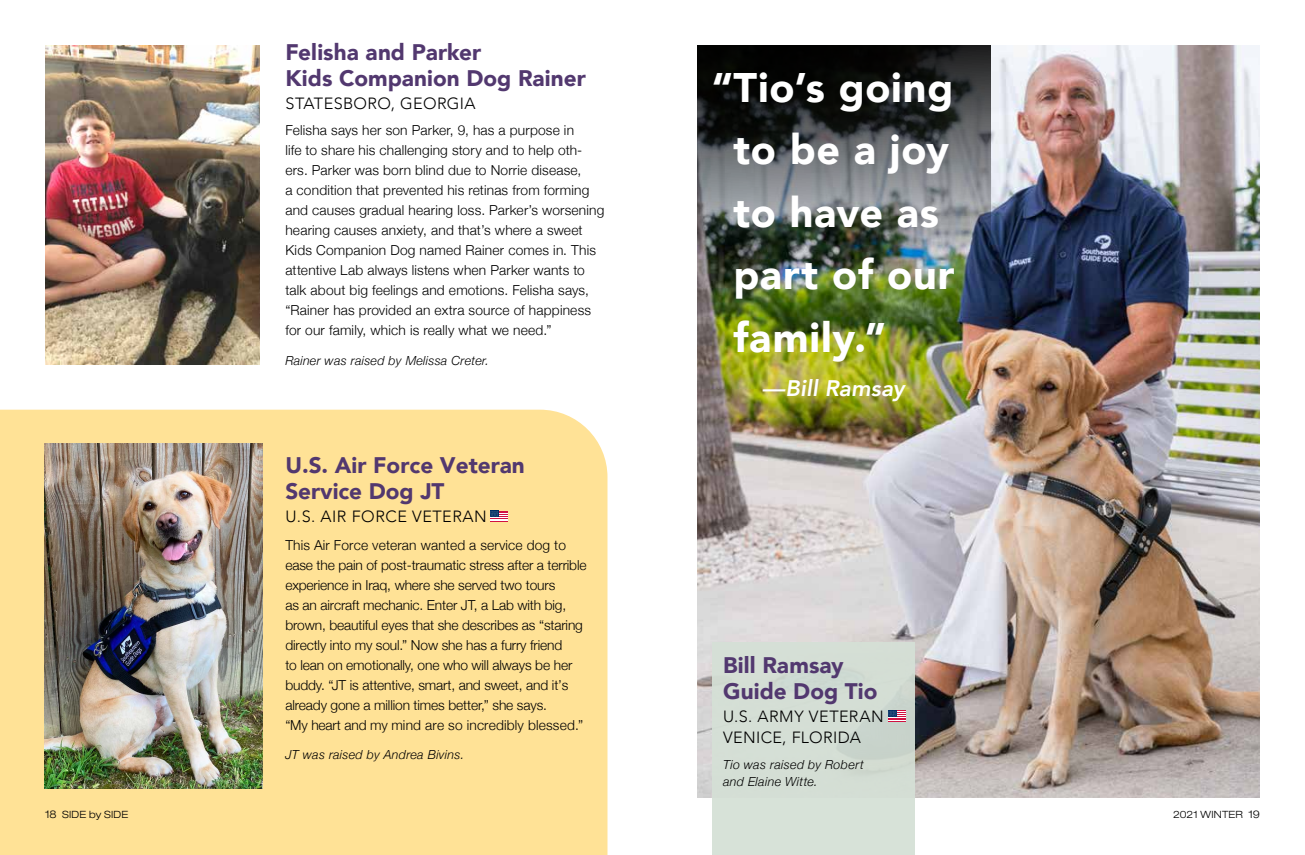
<style>
.page{position:relative;width:1305px;height:855px;background:#fff}
.page>*{position:absolute;margin:0;border:0;box-sizing:border-box;transform-origin:0 0}
.t1{font:900 41.25px/62.5px "Avenir";letter-spacing:.015em;color:#fff}
.t2{font:900 22.5px/26.2px "Avenir";color:#52386f}
.t3{font:italic 800 22.5px "Avenir";letter-spacing:.005em;color:#fff}
.t4{font:300 16.25px/21.2px "Avenir";letter-spacing:.025em;color:#000}
.t5{font:300 13.75px/20px "Helvetica Neue";letter-spacing:.01em;color:#000}
.t6{font:300 13.75px/20px "Helvetica Neue";letter-spacing:-.01em;color:#000}
.t7{font:italic 300 12.5px/17.5px "Helvetica Neue";letter-spacing:.02em;color:#000}
.t8{font:300 expanded 10px "Helvetica Neue";letter-spacing:.02em;color:#000}
.s1{font-size:10.62px}
.s2{font-size:10.12px}
</style>
<div class="page">
<img style="left:698px;top:45px;width:562px;height:752px">
<img style="left:45px;top:45px;width:215px;height:320px">
<img style="left:698px;top:45px;width:293px;height:365px">
<div style="left:712px;top:643px;width:202px;height:212px;background:#d5e0d6"></div>
<div style="left:0;top:410px;width:608px;height:445px;background:#ffe296"></div>
<svg style="left:888px;top:710px;width:18px;height:12px"></svg>
<svg style="left:490px;top:511px;width:18px;height:11px"></svg>
<img style="left:45px;top:443px;width:217px;height:345px">
<p class="t8" style="left:45px;top:808px;width:85px"><span class="s1">18</span> SIDE by SIDE</p>
<p class="t2" style="left:285px;top:38px;width:302px">Felisha and Parker<br>Kids Companion Dog Rainer</p>
<p class="t4" style="left:285px;top:93px;width:192px">STATESBORO, GEORGIA</p>
<p class="t5" style="left:285px;top:119px;width:321px">Felisha says her son Parker, 9, has a purpose in<br>life to share his challenging story and to help oth&shy;ers. Parker was born blind due to Norrie disease,<br>a condition that prevented his retinas from forming and causes gradual hearing loss. Parker’s worsening hearing causes anxiety, and that’s where a sweet Kids Companion Dog named Rainer comes in. This attentive Lab always listens when Parker wants to talk about big feelings and emotions. Felisha says, “Rainer has provided an extra source of happiness for our family, which is really what we need.”</p>
<p class="t7" style="left:285px;top:351px;width:205px">Rainer was raised by Melissa Creter.</p>
<p class="t2" style="left:285px;top:451px;width:241px">U.S. Air Force Veteran<br>Service Dog JT</p>
<p class="t4" style="left:285px;top:506px;width:203px">U.S. AIR FORCE VETERAN</p>
<p class="t6" style="left:285px;top:534px;width:303px">This Air Force veteran wanted a service dog to ease the pain of post-traumatic stress after a terrible experience in Iraq, where she served two tours<br>as an aircraft mechanic. Enter JT, a Lab with big, brown, beautiful eyes that she describes as “staring directly into my soul.” Now she has a furry friend<br>to lean on emotionally, one who will always be her buddy. “JT is attentive, smart, and sweet, and it’s already gone a million times better,” she says.<br>“My heart and my mind are so incredibly blessed.”</p>
<p class="t7" style="left:285px;top:745px;width:180px">JT was raised by Andrea Bivins.</p>
<p class="t1" style="left:733px;top:55px;width:223px;text-indent:-22px">“Tio’s going to be a joy to have as part of our family.”</p>
<p class="t3" style="left:762px;top:375px;width:144px">—Bill Ramsay</p>
<p class="t2" style="left:723px;top:651px;width:156px">Bill Ramsay<br>Guide Dog Tio</p>
<p class="t4" style="left:723px;top:706px;width:162px">U.S. ARMY VETERAN<br>VENICE, FLORIDA</p>
<p class="t7" style="left:723px;top:755px;width:142px">Tio was raised by Robert and Elaine Witte.</p>
<p class="t8" style="left:1173px;top:808px;width:88px"><span class="s2">2021</span> WINTER <span class="s1">19</span></p>
</div>
